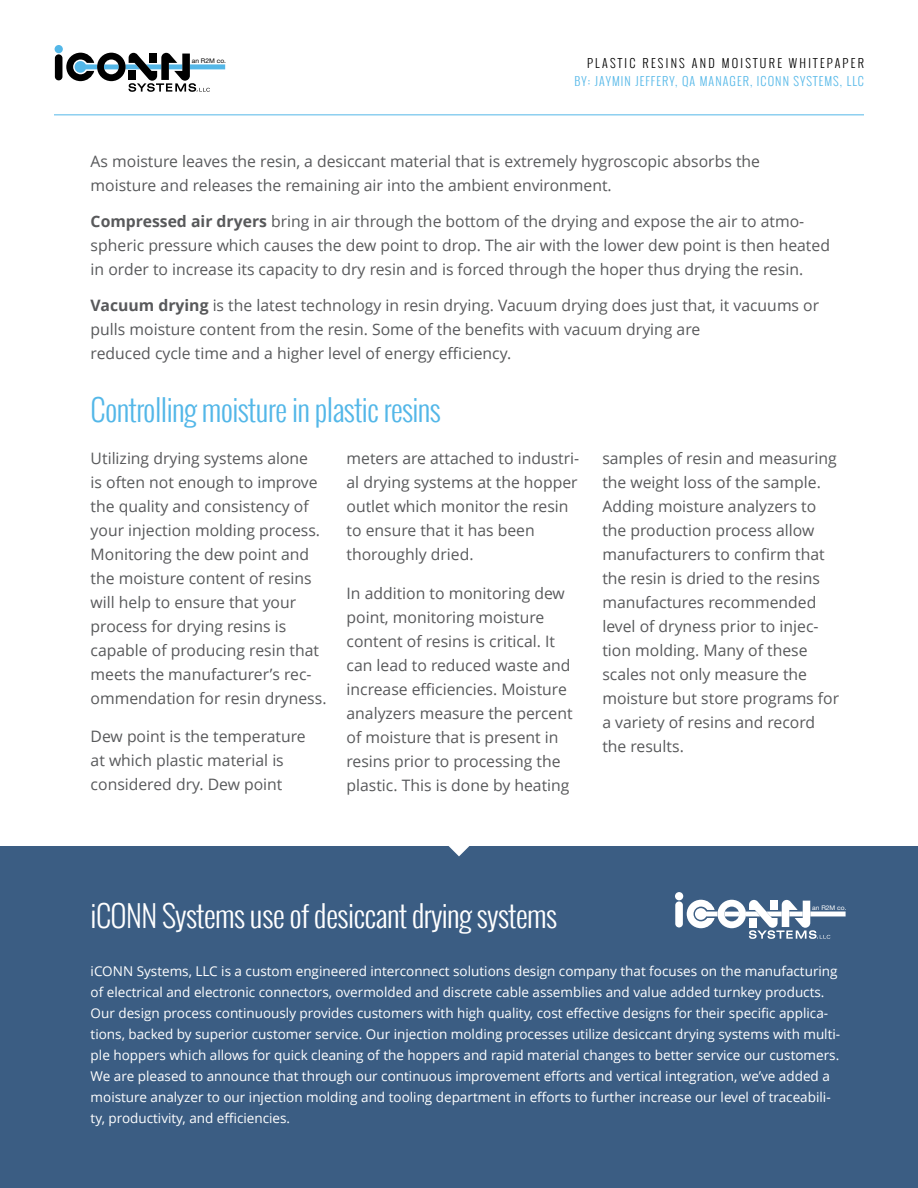
<style>
.page{position:relative;width:918px;height:1188px;background:#fff}
.page>*{position:absolute;margin:0;border:0;box-sizing:border-box;transform-origin:0 0}
.t1{font:300 30px "Oswald";letter-spacing:-.02em;color:#fff}
.t2{font:300 30px "Oswald";letter-spacing:-.02em;color:#53b7e8}
.t3{font:15.75px/24px "Open Sans";color:#58595b}
.t4{font:13.5px/21px "Open Sans";color:#fff}
.t5{font:300 12px "Oswald";letter-spacing:.09em;color:#53b7e8}
.t6{font:300 12px "Oswald";letter-spacing:.19em;color:#000}
.t7{font:6.45px "Helvetica Neue";color:#000;scale:1.04 1}
.t8{font:6.45px "Helvetica Neue";color:#fff;scale:1.04 1}
.s1{font-weight:700}
</style>
<div class="page">
<div style="left:0;top:847px;width:918px;height:341px;background:#3b5d83"></div>
<hr style="left:54px;top:114px;width:810px;height:1px;background:#53b7e8">
<div style="left:55px;top:45px;width:8px;height:8px;background:#53b7e8;border-radius:50%"></div>
<div style="left:55px;top:54px;width:7px;height:26px;background:#000;border-radius:4px"></div>
<svg style="left:66px;top:53px;width:159px;height:39px"></svg>
<div style="left:675px;top:892px;width:8px;height:8px;background:#fff;border-radius:50%"></div>
<div style="left:675px;top:901px;width:8px;height:26px;background:#fff;border-radius:4px"></div>
<svg style="left:687px;top:900px;width:159px;height:39px"></svg>
<svg style="left:442px;top:846px;width:34px;height:10px"></svg>
<p class="t7" style="left:192px;top:57px;width:35px">an R2M co.</p>
<p class="t6" style="left:587px;top:55px;width:278px">PLASTIC RESINS AND MOISTURE WHITEPAPER</p>
<p class="t5" style="left:575px;top:73px;width:291px">BY: JAYMIN JEFFERY, QA MANAGER, ICONN SYSTEMS, LLC</p>
<p class="t3" style="left:91px;top:149px;width:671px">As moisture leaves the resin, a desiccant material that is extremely hygroscopic absorbs the moisture and releases the remaining air into the ambient environment.</p>
<p class="t3" style="left:91px;top:209px;width:741px"><span class="s1">Compressed air dryers</span> bring in air through the bottom of the drying and expose the air to atmo&shy;spheric pressure which causes the dew point to drop. The air with the lower dew point is then heated in order to increase its capacity to dry resin and is forced through the hoper thus drying the resin.</p>
<p class="t3" style="left:91px;top:293px;width:730px"><span class="s1">Vacuum drying</span> is the latest technology in resin drying. Vacuum drying does just that, it vacuums or pulls moisture content from the resin. Some of the benefits with vacuum drying are<br>reduced cycle time and a higher level of energy efficiency.</p>
<h1 class="t2" style="left:91px;top:388px;width:352px">Controlling moisture in plastic resins</h1>
<p class="t3" style="left:91px;top:446px;width:237px">Utilizing drying systems alone<br>is often not enough to improve the quality and consistency of your injection molding process.<br>Monitoring the dew point and the moisture content of resins will help to ensure that your process for drying resins is capable of producing resin that meets the manufacturer’s rec&shy;ommendation for resin dryness.</p>
<p class="t3" style="left:91px;top:724px;width:217px">Dew point is the temperature at which plastic material is considered dry. Dew point</p>
<p class="t3" style="left:347px;top:446px;width:234px">meters are attached to industri&shy;al drying systems at the hopper outlet which monitor the resin to ensure that it has been thoroughly dried.</p>
<p class="t3" style="left:347px;top:581px;width:228px">In addition to monitoring dew point, monitoring moisture content of resins is critical. It can lead to reduced waste and increase efficiencies. Moisture analyzers measure the percent of moisture that is present in resins prior to processing the plastic. This is done by heating</p>
<p class="t3" style="left:602px;top:446px;width:238px">samples of resin and measuring the weight loss of the sample.<br>Adding moisture analyzers to the production process allow manufacturers to confirm that the resin is dried to the resins manufactures recommended level of dryness prior to injec&shy;tion molding. Many of these scales not only measure the moisture but store programs for a variety of resins and record the results.</p>
<h1 class="t1" style="left:91px;top:894px;width:468px">iCONN Systems use of desiccant drying systems</h1>
<p class="t4" style="left:91px;top:960px;width:751px">iCONN Systems, LLC is a custom engineered interconnect solutions design company that focuses on the manufacturing of electrical and electronic connectors, overmolded and discrete cable assemblies and value added turnkey products.<br>Our design process continuously provides customers with high quality, cost effective designs for their specific applica&shy;tions, backed by superior customer service. Our injection molding processes utilize desiccant drying systems with multi&shy;ple hoppers which allows for quick cleaning of the hoppers and rapid material changes to better service our customers.<br>We are pleased to announce that through our continuous improvement efforts and vertical integration, we’ve added a moisture analyzer to our injection molding and tooling department in efforts to further increase our level of traceabili&shy;ty, productivity, and efficiencies.</p>
<p class="t8" style="left:812px;top:904px;width:35px">an R2M co.</p>
</div>
